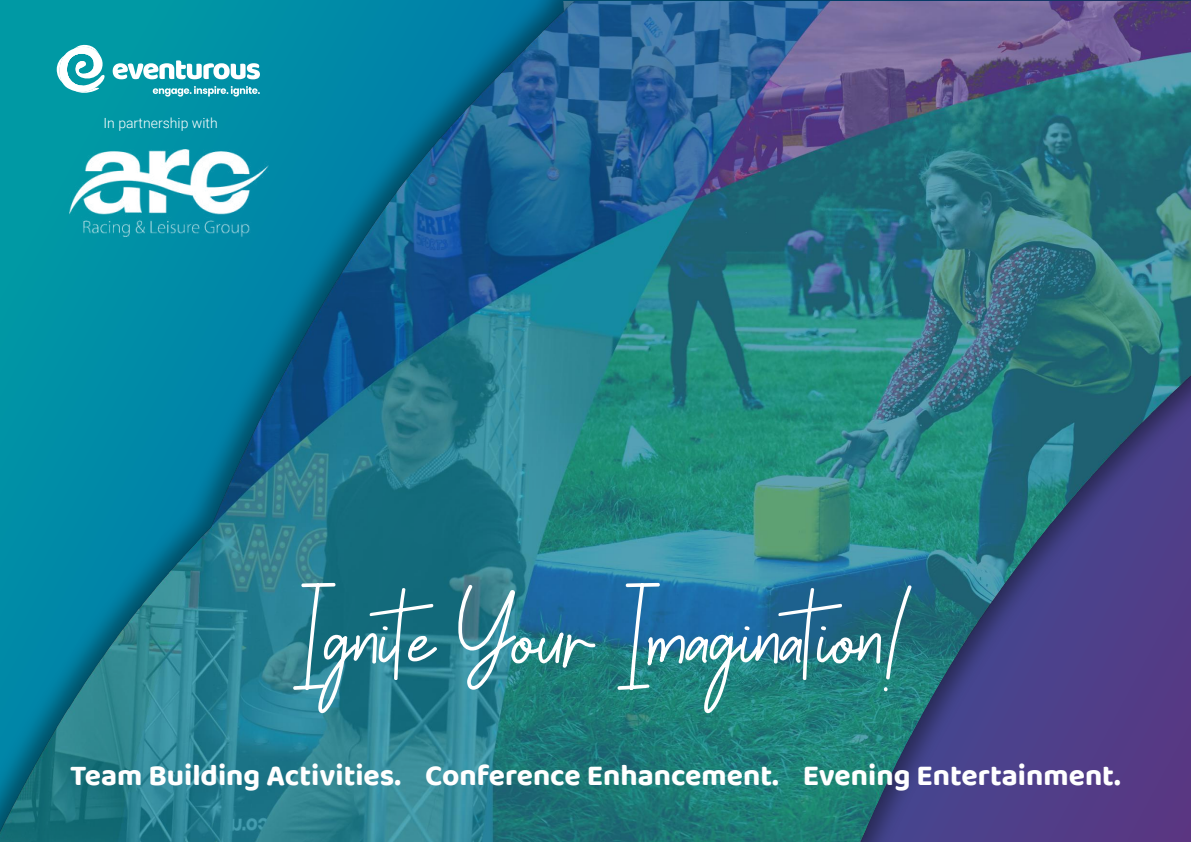
<style>
.page{position:relative;width:1191px;height:842px;background:#fff}
.page>*{position:absolute;margin:0;border:0;box-sizing:border-box;transform-origin:0 0}
.t1{font:120px "Palmeyra";color:#fff}
.t2{font:700 30px "Baloo 2";color:#fff}
.t3{font:300 14px "Roboto";color:#fff}
</style>
<div class="page">
<img style="left:0;top:1px;width:1191px;height:841px">
<svg style="left:113px;top:60px;width:147px;height:19px"></svg>
<svg style="left:56px;top:39px;width:51px;height:58px"></svg>
<svg style="left:153px;top:86px;width:107px;height:11px"></svg>
<img style="left:70px;top:149px;width:198px;height:88px">
<p class="t3" style="left:103px;top:113px;width:116px">In partnership with</p>
<h1 class="t1" style="left:293px;top:565px;width:623px">Ignite Your Imagination!</h1>
<p class="t2" style="left:70px;top:757px;width:1052px">Team Building Activities. Conference Enhancement. Evening Entertainment.</p>
</div>
